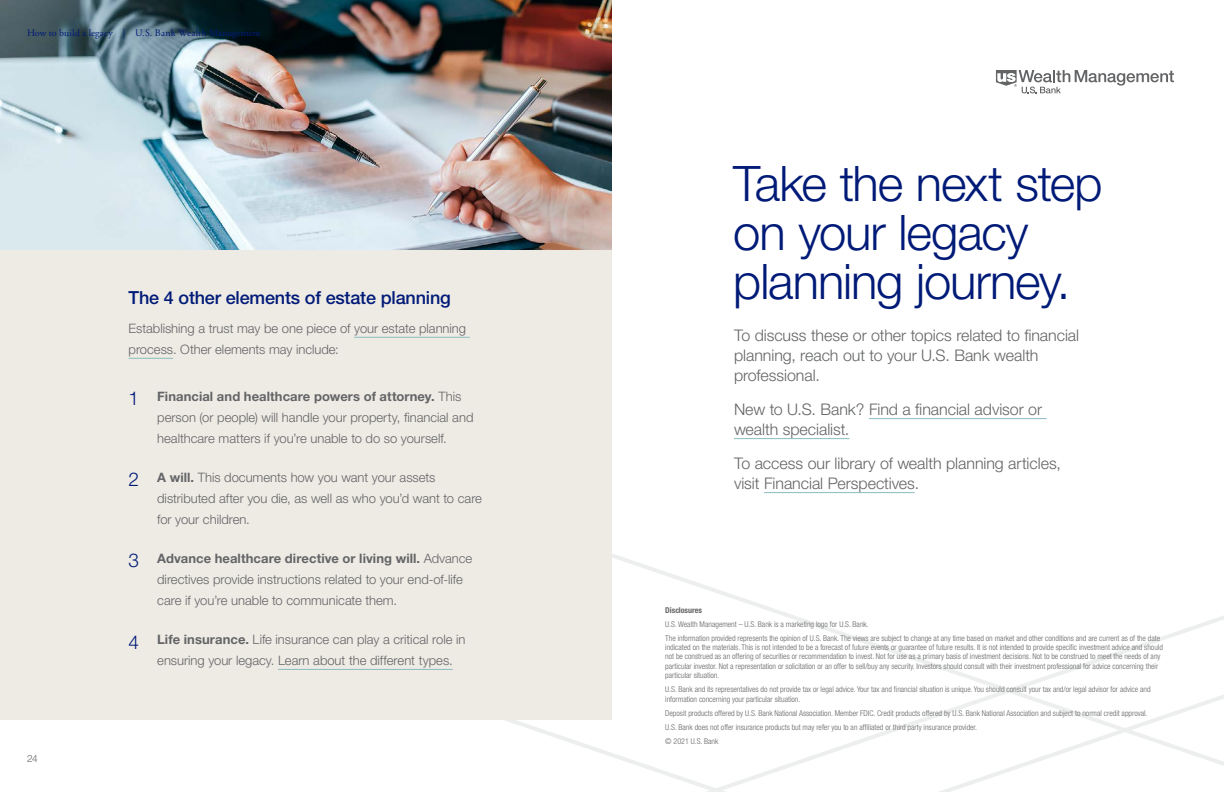
<style>
.page{position:relative;width:1224px;height:792px;background:#fff}
.page>*{position:absolute;margin:0;border:0;box-sizing:border-box;transform-origin:0 0}
.t1{font:300 49px/49px "Helvetica Neue LT Std";letter-spacing:-.02em;color:#001a77}
.t2{font:500 18px "Helvetica Neue LT Std";letter-spacing:-.01em;color:#001a77}
.t3{font:300 16px/20px "Helvetica Neue LT Std";letter-spacing:-.005em;color:#636466}
.t4{font:300 13px/21px "Helvetica Neue LT Std";color:#636466}
.t5{font:10px "Adobe Garamond Pro";letter-spacing:.01em;color:#001a77}
.t6{font:300 10px "Helvetica Neue LT Std";color:#636466}
.t7{font:300 condensed 8px/9.5px "Helvetica Neue LT Std";color:#636466}
.t8{font:700 condensed 8px "Helvetica Neue LT Std";color:#636466}
.s1{font-size:19px;color:#001a77}
.s2{font-weight:700}
</style>
<div class="page">
<svg style="left:612px;top:554px;width:612px;height:97px"></svg>
<svg style="left:505px;top:720px;width:171px;height:59px"></svg>
<svg style="left:676px;top:651px;width:548px;height:141px"></svg>
<hr style="left:869px;top:418px;width:178px;height:1px;background:#8abcc0">
<hr style="left:734px;top:438px;width:115px;height:1px;background:#8abcc0">
<hr style="left:764px;top:492px;width:151px;height:1px;background:#8abcc0">
<svg style="left:996px;top:70px;width:178px;height:23px"></svg>
<div style="left:0;top:108px;width:612px;height:612px;background:#eeebe5"></div>
<img style="left:0;top:0;width:612px;height:250px">
<hr style="left:354px;top:337px;width:116px;height:1px;background:#8abcc0">
<hr style="left:129px;top:358px;width:44px;height:1px;background:#8abcc0">
<hr style="left:278px;top:669px;width:175px;height:1px;background:#8abcc0">
<p class="t5" style="left:27px;top:27px;width:235px">How to build a legacy | U.S. Bank Wealth Management</p>
<h2 class="t2" style="left:129px;top:287px;width:324px">The 4 other elements of estate planning</h2>
<h3 class="t4" style="left:129px;top:318px;width:339px">Establishing a trust may be one piece of your estate planning process. Other elements may include:</h3>
<p class="t6" style="left:27px;top:752px;width:12px">24</p>
<h3 class="t4" style="left:157px;top:385px;width:318px;text-indent:-29px"><span class="s1">1</span> <span class="s2">Financial and healthcare powers of attorney.</span> This person (or people) will handle your property, financial and healthcare matters if you’re unable to do so yourself.</h3>
<h3 class="t4" style="left:157px;top:466px;width:326px;text-indent:-29px"><span class="s1">2</span> <span class="s2">A will.</span> This documents how you want your assets distributed after you die, as well as who you’d want to care for your children.</h3>
<h3 class="t4" style="left:157px;top:548px;width:317px;text-indent:-29px"><span class="s1">3</span> <span class="s2">Advance healthcare directive or living will.</span> Advance directives provide instructions related to your end-of-life care if you’re unable to communicate them.</h3>
<h3 class="t4" style="left:157px;top:629px;width:310px;text-indent:-29px"><span class="s1">4</span> <span class="s2">Life insurance.</span> Life insurance can play a critical role in ensuring your legacy. Learn about the different types.</h3>
<h1 class="t1" style="left:733px;top:158px;width:371px">Take the next step on your legacy planning journey.</h1>
<h3 class="t3" style="left:734px;top:325px;width:347px">To discuss these or other topics related to financial planning, reach out to your U.S. Bank wealth professional.</h3>
<h3 class="t3" style="left:734px;top:399px;width:310px">New to U.S. Bank? Find a financial advisor or wealth specialist.</h3>
<h3 class="t3" style="left:734px;top:453px;width:328px">To access our library of wealth planning articles, visit Financial Perspectives.</h3>
<p class="t8" style="left:665px;top:605px;width:38px">Disclosures</p>
<p class="t7" style="left:665px;top:617px;width:496px;line-height:14px">U.S. Wealth Management – U.S. Bank is a marketing logo for U.S. Bank.<br>The information provided represents the opinion of U.S. Bank. The views are subject to change at any time based on market and other conditions and are current as of the date</p>
<p class="t7" style="left:665px;top:642px;width:499px">indicated on the materials. This is not intended to be a forecast of future events or guarantee of future results. It is not intended to provide specific investment advice and should not be construed as an offering of securities or recommendation to invest. Not for use as a primary basis of investment decisions. Not to be construed to meet the needs of any particular investor. Not a representation or solicitation or an offer to sell/buy any security. Investors should consult with their investment professional for advice concerning their particular situation.</p>
<p class="t7" style="left:665px;top:685px;width:487px">U.S. Bank and its representatives do not provide tax or legal advice. Your tax and financial situation is unique. You should consult your tax and/or legal advisor for advice and information concerning your particular situation.</p>
<p class="t7" style="left:665px;top:706px;width:484px;line-height:14px">Deposit products offered by U.S. Bank National Association. Member FDIC. Credit products offered by U.S. Bank National Association and subject to normal credit approval.<br>U.S. Bank does not offer insurance products but may refer you to an affiliated or third party insurance provider.<br>© 2021 U.S. Bank</p>
</div>
